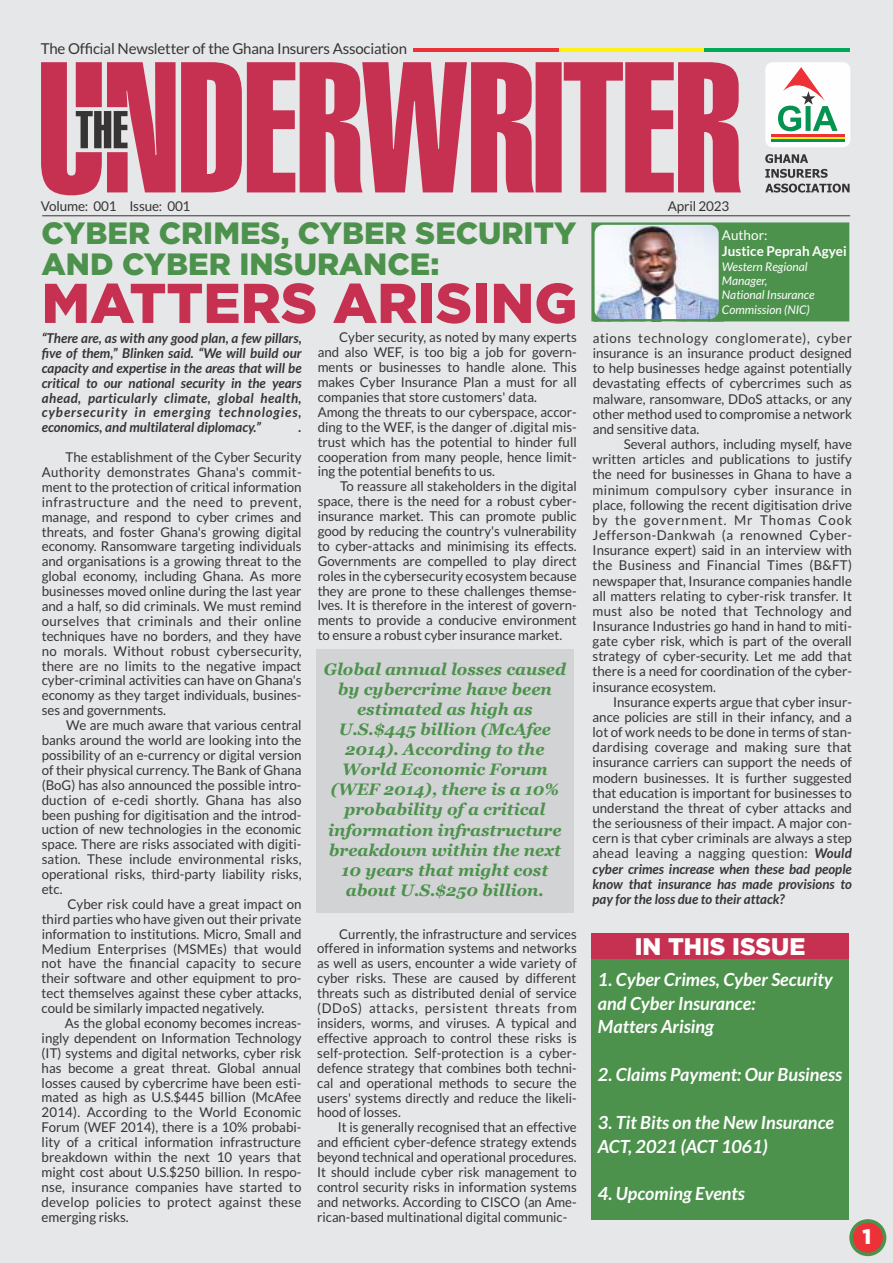
<style>
.page{position:relative;width:893px;height:1263px;background:#e6e7e8}
.page>*{position:absolute;margin:0;border:0;box-sizing:border-box;transform-origin:0 0}
.t1{font:900 55.95px "Gotham";color:#c63151}
.t2{font:900 30.75px/30.2px "Gotham";color:#4d924c}
.t3{font:900 24px "Gotham";color:#fefefe}
.t4{font:900 21px "Gotham";color:#fefefe}
.t5{font:italic 700 18px/23.9px "Lato";color:#fefefe}
.t6{font:italic 700 16.5px/20.1px "Georgia";color:#4d924c;text-align:center}
.t7{font:15px "Lato";letter-spacing:-.015em;color:#373435}
.t8{font:13.5px/14.9px "Lato";color:#373435;text-align:justify}
.t9{font:italic 700 13.5px/14.9px "Lato";color:#373435;text-align:justify}
.t10{font:700 13.5px "Lato";color:#fefefe}
.t11{font:13.5px "Lato";color:#fefefe}
.t12{font:italic 12px/14.4px "Lato";color:#fefefe}
.s1{font-weight:700;font-style:italic}
</style>
<div class="page">
<div style="left:316px;top:649px;width:258px;height:263px;background:#d2d3d5"></div>
<svg style="left:363px;top:62px;width:378px;height:130px;fill:#c63151"></svg>
<svg style="left:41px;top:62px;width:322px;height:133px"></svg>
<hr style="left:413px;top:48px;width:146px;height:4px;background:#ed3237">
<hr style="left:559px;top:48px;width:145px;height:4px;background:#fff212">
<hr style="left:704px;top:48px;width:146px;height:4px;background:#00a859">
<div style="left:765px;top:62px;width:85px;height:85px;background:#fefefe;border-radius:7px"></div>
<hr style="left:771px;top:134px;width:74px;height:3px;background:#ed3237">
<hr style="left:771px;top:137px;width:74px;height:2px;background:#fff212">
<hr style="left:771px;top:139px;width:74px;height:3px;background:#059351">
<svg style="left:778px;top:67px;width:60px;height:64px"></svg>
<svg style="left:765px;top:154px;width:43px;height:9px"></svg>
<svg style="left:765px;top:169px;width:63px;height:9px"></svg>
<svg style="left:765px;top:184px;width:85px;height:9px"></svg>
<hr style="left:42px;top:216px;width:808px;height:1px;background:#373435">
<svg style="left:591px;top:222px;width:258px;height:99px;background:#87aa8a"></svg>
<div style="left:591px;top:957px;width:258px;height:263px;background:#4d924c"></div>
<div style="left:591px;top:933px;width:258px;height:25px;background:#c63151"></div>
<svg style="left:849px;top:1219px;width:37px;height:37px"></svg>
<div style="left:853px;top:1223px;width:30px;height:29px;background:#ed3237;border-radius:50%"></div>
<p class="t7" style="left:41px;top:42px;width:368px">The Official Newsletter of the Ghana Insurers Association</p>
<p class="t8" style="left:41px;top:199px;width:151px">Volume: 001 Issue: 001</p>
<p class="t8" style="left:668px;top:199px;width:63px">April 2023</p>
<p class="t11" style="left:722px;top:229px;width:47px">Author:</p>
<p class="t10" style="left:722px;top:245px;width:126px">Justice Peprah Agyei</p>
<p class="t12" style="left:722px;top:260px;width:94px">Western Regional<br>Manager,<br>National Insurance<br>Commission (NIC)</p>
<h2 class="t2" style="left:41px;top:221px;width:536px">CYBER CRIMES, CYBER SECURITY<br>AND CYBER INSURANCE:</h2>
<h1 class="t1" style="left:42px;top:282px;width:537px">MATTERS ARISING</h1>
<p class="t9" style="left:42px;top:331px;width:261px">“There are, as with any good plan, a few pillars, five of them,” Blinken said. “We will build our capacity and expertise in the areas that will be critical to our national security in the years ahead, particularly climate, global health, cybersecurity in emerging technologies, economics, and multilateral diplomacy.”</p>
<p class="t9" style="left:299px;top:421px;width:4px">.</p>
<p class="t8" style="left:42px;top:451px;width:261px;text-indent:24px">The establishment of the Cyber Security Authority demonstrates Ghana's commit&shy;ment to the protection of critical information infrastructure and the need to prevent, manage, and respond to cyber crimes and threats, and foster Ghana's growing digital economy. Ransomware targeting individuals and organisations is a growing threat to the global economy, including Ghana. As more businesses moved online during the last year and a half, so did criminals. We must remind ourselves that criminals and their online techniques have no borders, and they have no morals. Without robust cybersecurity, there are no limits to the negative impact cyber-criminal activities can have on Ghana's economy as they target individuals, busines&shy;ses and governments.</p>
<p class="t8" style="left:42px;top:719px;width:261px;text-indent:24px">We are much aware that various central banks around the world are looking into the possibility of an e-currency or digital version of their physical currency. The Bank of Ghana (BoG) has also announced the possible intro&shy;duction of e-cedi shortly. Ghana has also been pushing for digitisation and the introd&shy;uction of new technologies in the economic space. There are risks associated with digiti&shy;sation. These include environmental risks, operational risks, third-party liability risks, etc.</p>
<p class="t8" style="left:42px;top:897px;width:261px;text-indent:26px">Cyber risk could have a great impact on third parties who have given out their private information to institutions. Micro, Small and Medium Enterprises (MSMEs) that would not have the financial capacity to secure their software and other equipment to pro&shy;tect themselves against these cyber attacks, could be similarly impacted negatively.</p>
<p class="t8" style="left:42px;top:1016px;width:261px;text-indent:23px">As the global economy becomes increas&shy;ingly dependent on Information Technology (IT) systems and digital networks, cyber risk has become a great threat. Global annual losses caused by cybercrime have been esti&shy;mated as high as U.S.$445 billion (McAfee 2014). According to the World Economic Forum (WEF 2014), there is a 10% probabi&shy;lity of a critical information infrastructure breakdown within the next 10 years that might cost about U.S.$250 billion. In respo&shy;nse, insurance companies have started to develop policies to protect against these emerging risks.</p>
<p class="t8" style="left:318px;top:331px;width:261px;text-align:left;text-indent:22px">Cyber security, as noted by many experts and also WEF, is too big a job for govern&shy;ments or businesses to handle alone. This makes Cyber Insurance Plan a must for all companies that store customers' data.<br>Among the threats to our cyberspace, accor&shy;ding to the WEF, is the danger of .digital mis&shy;trust which has the potential to hinder full cooperation from many people, hence limit&shy;ing the potential benefits to us.</p>
<p class="t8" style="left:318px;top:480px;width:261px;text-indent:22px">To reassure all stakeholders in the digital space, there is the need for a robust cyber&shy;insurance market. This can promote public good by reducing the country's vulnerability to cyber-attacks and minimising its effects.<br>Governments are compelled to play direct roles in the cybersecurity ecosystem because they are prone to these challenges themse&shy;lves. It is therefore in the interest of govern&shy;ments to provide a conducive environment to ensure a robust cyber insurance market.</p>
<p class="t6" style="left:324px;top:660px;width:244px">Global annual losses caused by cybercrime have been estimated as high as<br>U.S.$445 billion (McAfee<br>2014). According to the<br>World Economic Forum (WEF 2014), there is a 10% probability of a critical information infrastructure breakdown within the next<br>10 years that might cost about U.S.$250 billion.</p>
<p class="t8" style="left:317px;top:927px;width:261px;text-indent:22px">Currently, the infrastructure and services offered in information systems and networks as well as users, encounter a wide variety of cyber risks. These are caused by different threats such as distributed denial of service (DDoS) attacks, persistent threats from insiders, worms, and viruses. A typical and effective approach to control these risks is self-protection. Self-protection is a cyber&shy;defence strategy that combines both techni&shy;cal and operational methods to secure the users' systems directly and reduce the likeli&shy;hood of losses.</p>
<p class="t8" style="left:317px;top:1121px;width:261px;text-indent:21px">It is generally recognised that an effective and efficient cyber-defence strategy extends beyond technical and operational procedures.<br>It should include cyber risk management to control security risks in information systems and networks. According to CISCO (an Ame&shy;rican-based multinational digital communic-</p>
<p class="t8" style="left:593px;top:331px;width:261px">ations technology conglomerate), cyber insurance is an insurance product designed to help businesses hedge against potentially devastating effects of cybercrimes such as malware, ransomware, DDoS attacks, or any other method used to compromise a network and sensitive data.</p>
<p class="t8" style="left:593px;top:437px;width:261px;text-indent:31px">Several authors, including myself, have written articles and publications to justify the need for businesses in Ghana to have a minimum compulsory cyber insurance in place, following the recent digitisation drive by the government. Mr Thomas Cook Jefferson-Dankwah (a renowned Cyber-Insurance expert) said in an interview with the Business and Financial Times (B&amp;FT) newspaper that, Insurance companies handle all matters relating to cyber-risk transfer. It must also be noted that Technology and Insurance Industries go hand in hand to miti&shy;gate cyber risk, which is part of the overall strategy of cyber-security. Let me add that there is a need for coordination of the cyber&shy;insurance ecosystem.</p>
<p class="t8" style="left:593px;top:695px;width:261px;text-indent:21px">Insurance experts argue that cyber insur&shy;ance policies are still in their infancy, and a lot of work needs to be done in terms of stan&shy;dardising coverage and making sure that insurance carriers can support the needs of modern businesses. It is further suggested that education is important for businesses to understand the threat of cyber attacks and the seriousness of their impact. A major con&shy;cern is that cyber criminals are always a step ahead leaving a nagging question: <span class="s1">Would cyber crimes increase when these bad people know that insurance has made provisions to pay for the loss due to their attack?</span></p>
<h3 class="t3" style="left:635px;top:937px;width:172px">IN THIS ISSUE</h3>
<h3 class="t5" style="left:598px;top:968px;width:236px">1. Cyber Crimes, Cyber Security and Cyber Insurance:<br>Matters Arising</h3>
<h3 class="t5" style="left:598px;top:1063px;width:246px">2. Claims Payment: Our Business</h3>
<h3 class="t5" style="left:598px;top:1111px;width:238px">3. Tit Bits on the New Insurance<br>ACT, 2021 (ACT 1061)</h3>
<h3 class="t5" style="left:598px;top:1183px;width:149px">4. Upcoming Events</h3>
<h3 class="t4" style="left:862px;top:1228px;width:10px">1</h3>
</div>
